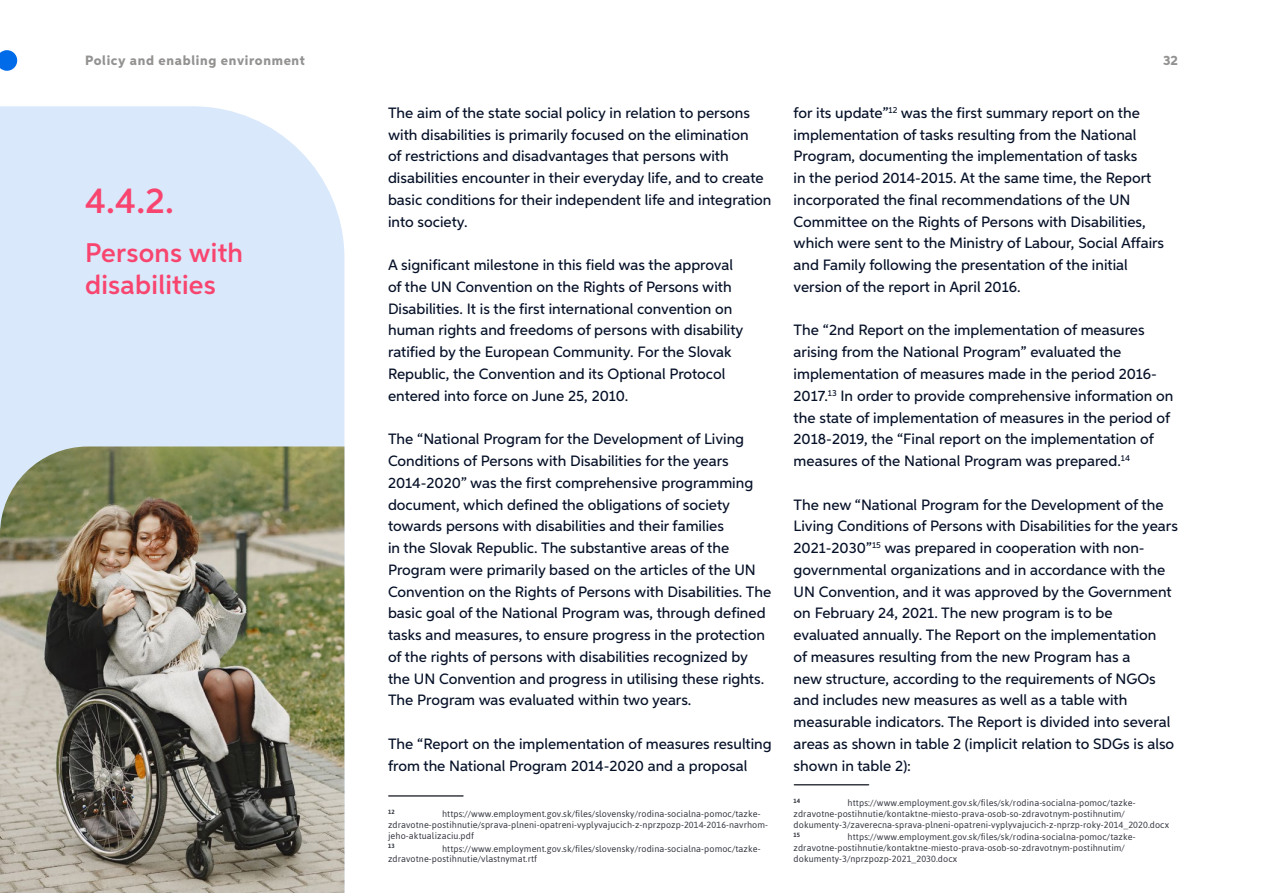
<style>
.page{position:relative;width:1263px;height:893px;background:#fff}
.page>*{position:absolute;margin:0;border:0;box-sizing:border-box;transform-origin:0 0}
.t1{font:600 36px "Aspira";color:#f8456f}
.t2{font:600 27px/32.4px "Aspira";letter-spacing:.01em;color:#f8456f}
.t3{font:500 15px/21.8px "Aspira";color:#061128}
.t4{font:800 13.5px "Aspira";letter-spacing:.05em;color:#939291}
.t5{font:9px/10.8px "Asap";letter-spacing:.01em;color:#353841}
.t6{font:700 6.15px "Asap";letter-spacing:.01em;color:#353841}
</style>
<div class="page">
<div style="left:0;top:106px;width:344px;height:340px;background:#d9e9fb"></div>
<img style="left:0;top:446px;width:344px;height:447px">
<hr style="left:389px;top:795px;width:74px;height:2px;background:#353841">
<hr style="left:794px;top:784px;width:74px;height:1px;background:#353841">
<svg style="left:0;top:50px;width:17px;height:21px"></svg>
<p class="t4" style="left:85px;top:52px;width:222px">Policy and enabling environment</p>
<p class="t4" style="left:1163px;top:52px;width:16px">32</p>
<h1 class="t1" style="left:85px;top:179px;width:90px">4.4.2.</h1>
<h2 class="t2" style="left:85px;top:237px;width:160px">Persons with disabilities</h2>
<p class="t3" style="left:388px;top:102px;width:385px">The aim of the state social policy in relation to persons with disabilities is primarily focused on the elimination<br>of restrictions and disadvantages that persons with disabilities encounter in their everyday life, and to create basic conditions for their independent life and integration into society.</p>
<p class="t3" style="left:388px;top:254px;width:357px">A significant milestone in this field was the approval of the UN Convention on the Rights of Persons with Disabilities. It is the first international convention on human rights and freedoms of persons with disability ratified by the European Community. For the Slovak Republic, the Convention and its Optional Protocol entered into force on June 25, 2010.</p>
<p class="t3" style="left:388px;top:428px;width:385px">The “National Program for the Development of Living Conditions of Persons with Disabilities for the years 2014-2020” was the first comprehensive programming document, which defined the obligations of society towards persons with disabilities and their families<br>in the Slovak Republic. The substantive areas of the Program were primarily based on the articles of the UN Convention on the Rights of Persons with Disabilities. The basic goal of the National Program was, through defined tasks and measures, to ensure progress in the protection of the rights of persons with disabilities recognized by the UN Convention and progress in utilising these rights.<br>The Program was evaluated within two years.</p>
<p class="t3" style="left:388px;top:733px;width:385px">The “Report on the implementation of measures resulting from the National Program 2014-2020 and a proposal</p>
<p class="t6" style="left:388px;top:808px;width:8px">12</p>
<p class="t5" style="left:388px;top:808px;width:382px;text-indent:54px">https://www.employment.gov.sk/files/slovensky/rodina-socialna-pomoc/tazke&shy;zdravotne-postihnutie/sprava-plneni-opatreni-vyplyvajucich-z-nprzpozp-2014-2016-navrhom&shy;jeho-aktualizaciu.pdf</p>
<p class="t6" style="left:388px;top:842px;width:8px">13</p>
<p class="t5" style="left:388px;top:843px;width:374px;text-indent:54px">https://www.employment.gov.sk/files/slovensky/rodina-socialna-pomoc/tazke&shy;zdravotne-postihnutie/vlastnymat.rtf</p>
<p class="t3" style="left:794px;top:102px;width:372px">for its update”<sup>12</sup> was the first summary report on the implementation of tasks resulting from the National Program, documenting the implementation of tasks<br>in the period 2014-2015. At the same time, the Report incorporated the final recommendations of the UN Committee on the Rights of Persons with Disabilities, which were sent to the Ministry of Labour, Social Affairs and Family following the presentation of the initial version of the report in April 2016.</p>
<p class="t3" style="left:794px;top:319px;width:381px">The “2nd Report on the implementation of measures arising from the National Program” evaluated the implementation of measures made in the period 2016- 2017.<sup>13</sup> In order to provide comprehensive information on the state of implementation of measures in the period of 2018-2019, the “Final report on the implementation of measures of the National Program was prepared.<sup>14</sup></p>
<p class="t3" style="left:794px;top:493px;width:386px">The new “National Program for the Development of the Living Conditions of Persons with Disabilities for the years 2021-2030”<sup>15</sup> was prepared in cooperation with non&shy;governmental organizations and in accordance with the UN Convention, and it was approved by the Government on February 24, 2021. The new program is to be evaluated annually. The Report on the implementation<br>of measures resulting from the new Program has a<br>new structure, according to the requirements of NGOs and includes new measures as well as a table with measurable indicators. The Report is divided into several areas as shown in table 2 (implicit relation to SDGs is also shown in table 2):</p>
<p class="t6" style="left:794px;top:796px;width:8px">14</p>
<p class="t5" style="left:794px;top:797px;width:377px;text-indent:54px">https://www.employment.gov.sk/files/sk/rodina-socialna-pomoc/tazke&shy;zdravotne-postihnutie/kontaktne-miesto-prava-osob-so-zdravotnym-postihnutim/ dokumenty-3/zaverecna-sprava-plneni-opatreni-vyplyvajucich-z-nprzp-roky-2014_2020.docx</p>
<p class="t6" style="left:794px;top:831px;width:8px">15</p>
<p class="t5" style="left:794px;top:832px;width:343px;text-indent:54px">https://www.employment.gov.sk/files/sk/rodina-socialna-pomoc/tazke&shy;zdravotne-postihnutie/kontaktne-miesto-prava-osob-so-zdravotnym-postihnutim/ dokumenty-3/nprzpozp-2021_2030.docx</p>
</div>
